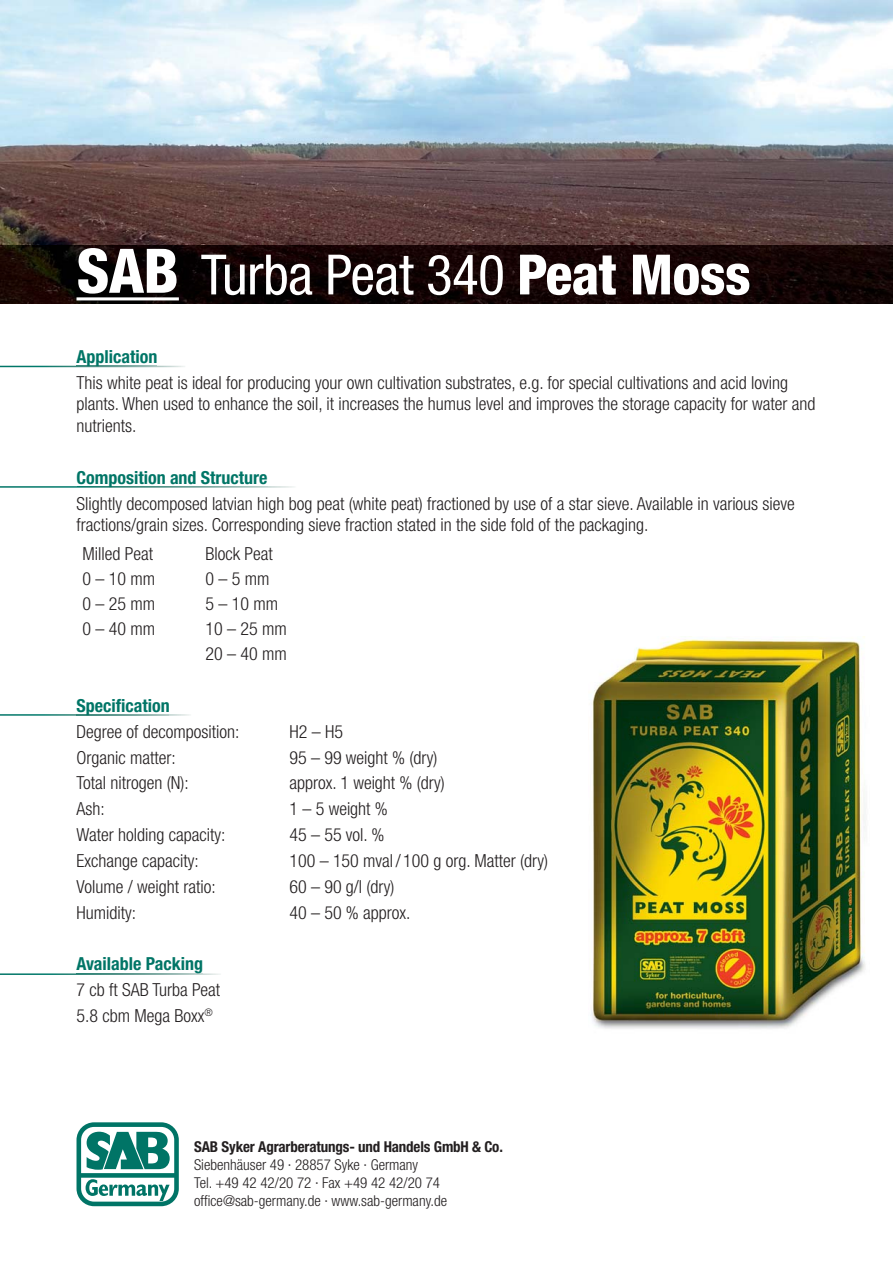
<style>
.page{position:relative;width:893px;height:1263px;background:#fff}
.page>*{position:absolute;margin:0;border:0;box-sizing:border-box;transform-origin:0 0}
.t1{font:condensed 55.65px "Helvetica Neue LT Std";letter-spacing:-.01em;color:#fff}
.t2{font:300 condensed 18px/21.6px "Helvetica Neue LT Std";color:#231f20}
.t3{font:700 condensed 18px "Helvetica Neue LT Std";color:#007566}
.t4{font:300 condensed 15px/18px "Helvetica Neue LT Std";color:#231f20}
.t5{font:700 condensed 15px "Helvetica Neue LT Std";letter-spacing:-.01em;color:#231f20}
.s1{font-weight:800;font-size:61.5px}
.s2{font-weight:800}
</style>
<div class="page">
<img style="left:591px;top:636px;width:274px;height:393px">
<img style="left:0;top:0;width:893px;height:304px">
<svg style="left:0;top:366px;width:185px;height:1px"></svg>
<svg style="left:77px;top:366px;width:80px;height:1px"></svg>
<svg style="left:0;top:486px;width:294px;height:2px"></svg>
<svg style="left:77px;top:486px;width:190px;height:1px"></svg>
<svg style="left:0;top:714px;width:190px;height:2px"></svg>
<svg style="left:77px;top:714px;width:92px;height:1px"></svg>
<svg style="left:0;top:973px;width:221px;height:2px"></svg>
<svg style="left:77px;top:973px;width:125px;height:1px"></svg>
<svg style="left:77px;top:1122px;width:102px;height:84px"></svg>
<hr style="left:77px;top:297px;width:102px;height:3px;background:#fff">
<h1 class="t1" style="left:77px;top:243px;width:676px"><span class="s1">SAB</span> Turba Peat 340 <span class="s2">Peat Moss</span></h1>
<p class="t3" style="left:77px;top:350px;width:82px">A lication</p>
<p class="t2" style="left:77px;top:373px;width:740px">This white peat is ideal for producing your own cultivation substrates, e.g. for special cultivations and acid loving plants. When used to enhance the soil, it increases the humus level and improves the storage capacity for water and nutrients.</p>
<p class="t3" style="left:77px;top:471px;width:193px">Com osition and Structure</p>
<p class="t2" style="left:77px;top:494px;width:720px">Slightly decomposed latvian high bog peat (white peat) fractioned by use of a star sieve. Available in various sieve fractions/grain sizes. Corresponding sieve fraction stated in the side fold of the packaging.</p>
<p class="t2" style="left:82px;top:545px;width:72px">Milled Peat</p>
<p class="t2" style="left:206px;top:545px;width:69px">Block Peat</p>
<p class="t2" style="left:82px;top:569px;width:74px">0 – 10 mm</p>
<p class="t2" style="left:206px;top:569px;width:65px">0 – 5 mm</p>
<p class="t2" style="left:82px;top:594px;width:74px">0 – 25 mm</p>
<p class="t2" style="left:206px;top:594px;width:74px">5 – 10 mm</p>
<p class="t2" style="left:82px;top:619px;width:74px">0 – 40 mm</p>
<p class="t2" style="left:206px;top:617px;width:83px;line-height:25.5px">10 – 25 mm<br>20 – 40 mm</p>
<p class="t3" style="left:77px;top:699px;width:95px">S ecification</p>
<p class="t2" style="left:77px;top:722px;width:164px">Degree of decomposition:</p>
<p class="t2" style="left:289px;top:722px;width:55px">H2 – H5</p>
<p class="t2" style="left:77px;top:748px;width:101px">Organic matter:</p>
<p class="t2" style="left:289px;top:748px;width:150px">95 – 99 weight % (dry)</p>
<p class="t2" style="left:77px;top:774px;width:114px">Total nitrogen (N):</p>
<p class="t2" style="left:289px;top:774px;width:157px">approx. 1 weight % (dry)</p>
<p class="t2" style="left:77px;top:800px;width:30px">Ash:</p>
<p class="t2" style="left:289px;top:800px;width:100px">1 – 5 weight %</p>
<p class="t2" style="left:77px;top:826px;width:150px">Water holding capacity:</p>
<p class="t2" style="left:289px;top:826px;width:97px">45 – 55 vol. %</p>
<p class="t2" style="left:77px;top:851px;width:124px">Exchange capacity:</p>
<p class="t2" style="left:289px;top:851px;width:260px">100 – 150 mval / 100 g org. Matter (dry)</p>
<p class="t2" style="left:77px;top:877px;width:141px">Volume / weight ratio:</p>
<p class="t2" style="left:289px;top:877px;width:107px">60 – 90 g/l (dry)</p>
<p class="t2" style="left:77px;top:903px;width:61px">Humidity:</p>
<p class="t2" style="left:289px;top:903px;width:123px">40 – 50 % approx.</p>
<p class="t3" style="left:77px;top:957px;width:128px">Available Packing</p>
<p class="t2" style="left:77px;top:978px;width:145px;line-height:25.8px">7 cb ft SAB Turba Peat<br>5.8 cbm Mega Boxx<sup>®</sup></p>
<p class="t3" style="left:87px;top:350px;width:19px">pp</p>
<p class="t3" style="left:108px;top:471px;width:10px">p</p>
<p class="t3" style="left:86px;top:699px;width:10px">p</p>
<p class="t5" style="left:194px;top:1142px;width:310px">SAB Syker Agrarberatungs- und Handels GmbH &amp; Co.</p>
<p class="t4" style="left:194px;top:1157px;width:254px">Siebenhäuser 49 · 28857 Syke · Germany<br>Tel. +49 42 42/20 72 · Fax +49 42 42/20 74 office@sab-germany.de · www.sab-germany.de</p>
</div>
